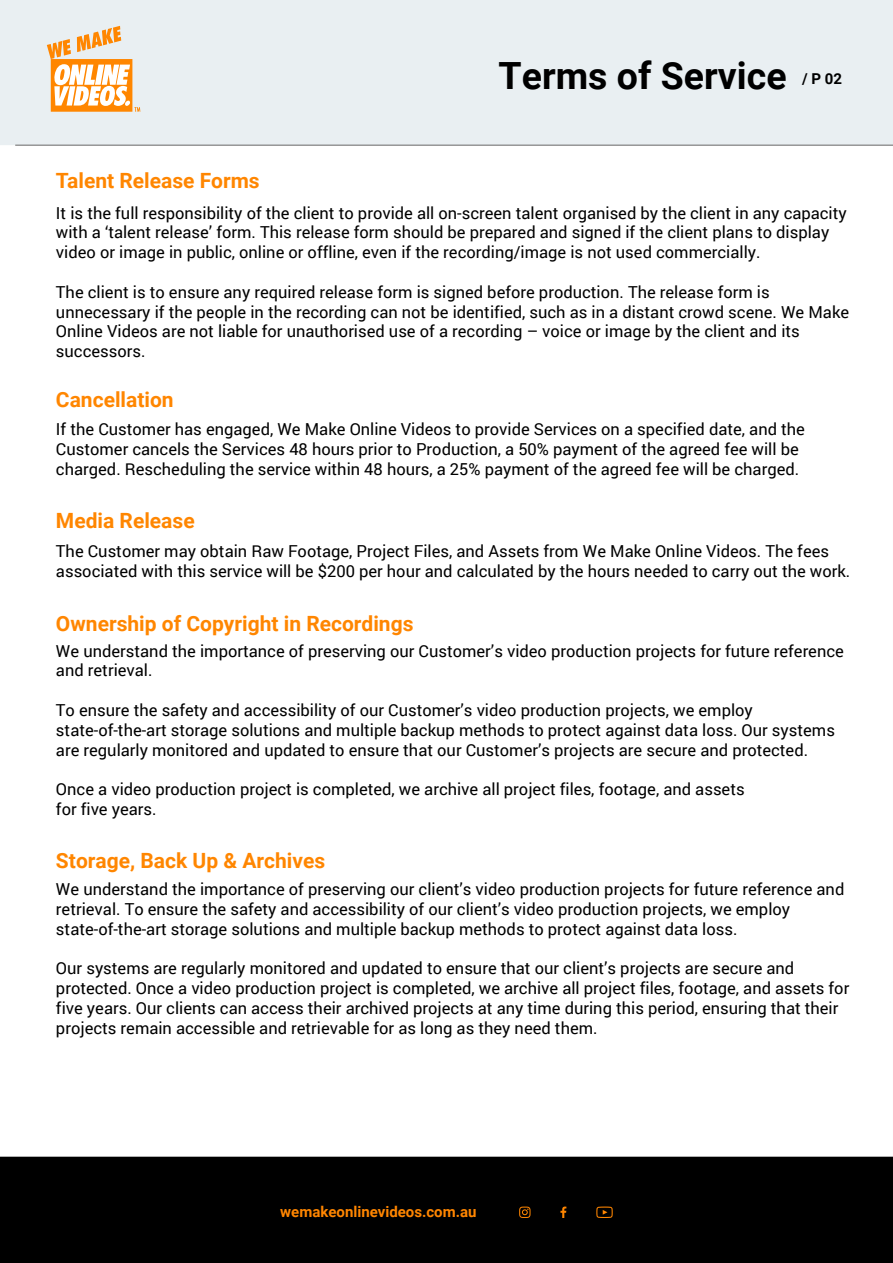
<style>
.page{position:relative;width:893px;height:1263px;background:#e9eff2}
.page>*{position:absolute;margin:0;border:0;box-sizing:border-box;transform-origin:0 0}
.t1{font:700 37.5px "Roboto";color:#000}
.t2{font:700 21px "Roboto";color:#ff8600}
.t3{font:16.5px/19.8px "Roboto";color:#000}
.t4{font:700 15px "Roboto";color:#ff8600}
.t5{font:700 15px "Roboto";color:#000}
</style>
<div class="page">
<div style="left:0;top:1157px;width:893px;height:106px;background:#000"></div>
<svg style="left:560px;top:1206px;width:6px;height:12px"></svg>
<svg style="left:519px;top:1206px;width:11px;height:12px"></svg>
<svg style="left:596px;top:1206px;width:17px;height:12px"></svg>
<div style="left:0;top:145px;width:893px;height:1012px;background:#fff"></div>
<hr style="left:15px;top:145px;width:878px;height:1px;background:#666">
<svg style="left:47px;top:26px;width:93px;height:86px"></svg>
<h1 class="t1" style="left:499px;top:60px;width:289px">Terms of Service</h1>
<p class="t5" style="left:802px;top:72px;width:41px">/ P 02</p>
<p class="t2" style="left:56px;top:172px;width:205px">Talent Release Forms</p>
<p class="t3" style="left:56px;top:204px;width:792px">It is the full responsibility of the client to provide all on-screen talent organised by the client in any capacity with a ‘talent release’ form. This release form should be prepared and signed if the client plans to display video or image in public, online or offline, even if the recording/image is not used commercially.</p>
<p class="t3" style="left:56px;top:283px;width:795px">The client is to ensure any required release form is signed before production. The release form is unnecessary if the people in the recording can not be identified, such as in a distant crowd scene. We Make Online Videos are not liable for unauthorised use of a recording – voice or image by the client and its successors.</p>
<p class="t2" style="left:56px;top:391px;width:119px">Cancellation</p>
<p class="t3" style="left:56px;top:420px;width:750px">If the Customer has engaged, We Make Online Videos to provide Services on a specified date, and the<br>Customer cancels the Services 48 hours prior to Production, a 50% payment of the agreed fee will be charged. Rescheduling the service within 48 hours, a 25% payment of the agreed fee will be charged.</p>
<p class="t2" style="left:56px;top:512px;width:140px">Media Release</p>
<p class="t3" style="left:56px;top:542px;width:796px">The Customer may obtain Raw Footage, Project Files, and Assets from We Make Online Videos. The fees associated with this service will be $200 per hour and calculated by the hours needed to carry out the work.</p>
<p class="t2" style="left:56px;top:614px;width:359px">Ownership of Copyright in Recordings</p>
<p class="t3" style="left:56px;top:642px;width:789px">We understand the importance of preserving our Customer’s video production projects for future reference and retrieval.</p>
<p class="t3" style="left:56px;top:701px;width:780px">To ensure the safety and accessibility of our Customer’s video production projects, we employ state-of-the-art storage solutions and multiple backup methods to protect against data loss. Our systems are regularly monitored and updated to ensure that our Customer’s projects are secure and protected.</p>
<p class="t3" style="left:56px;top:780px;width:690px">Once a video production project is completed, we archive all project files, footage, and assets for five years.</p>
<p class="t2" style="left:56px;top:852px;width:271px">Storage, Back Up &amp; Archives</p>
<p class="t3" style="left:56px;top:880px;width:790px">We understand the importance of preserving our client’s video production projects for future reference and retrieval. To ensure the safety and accessibility of our client’s video production projects, we employ state-of-the-art storage solutions and multiple backup methods to protect against data loss.</p>
<p class="t3" style="left:56px;top:959px;width:795px">Our systems are regularly monitored and updated to ensure that our client’s projects are secure and protected. Once a video production project is completed, we archive all project files, footage, and assets for five years. Our clients can access their archived projects at any time during this period, ensuring that their projects remain accessible and retrievable for as long as they need them.</p>
<p class="t4" style="left:280px;top:1205px;width:198px">wemakeonlinevideos.com.au</p>
</div>
